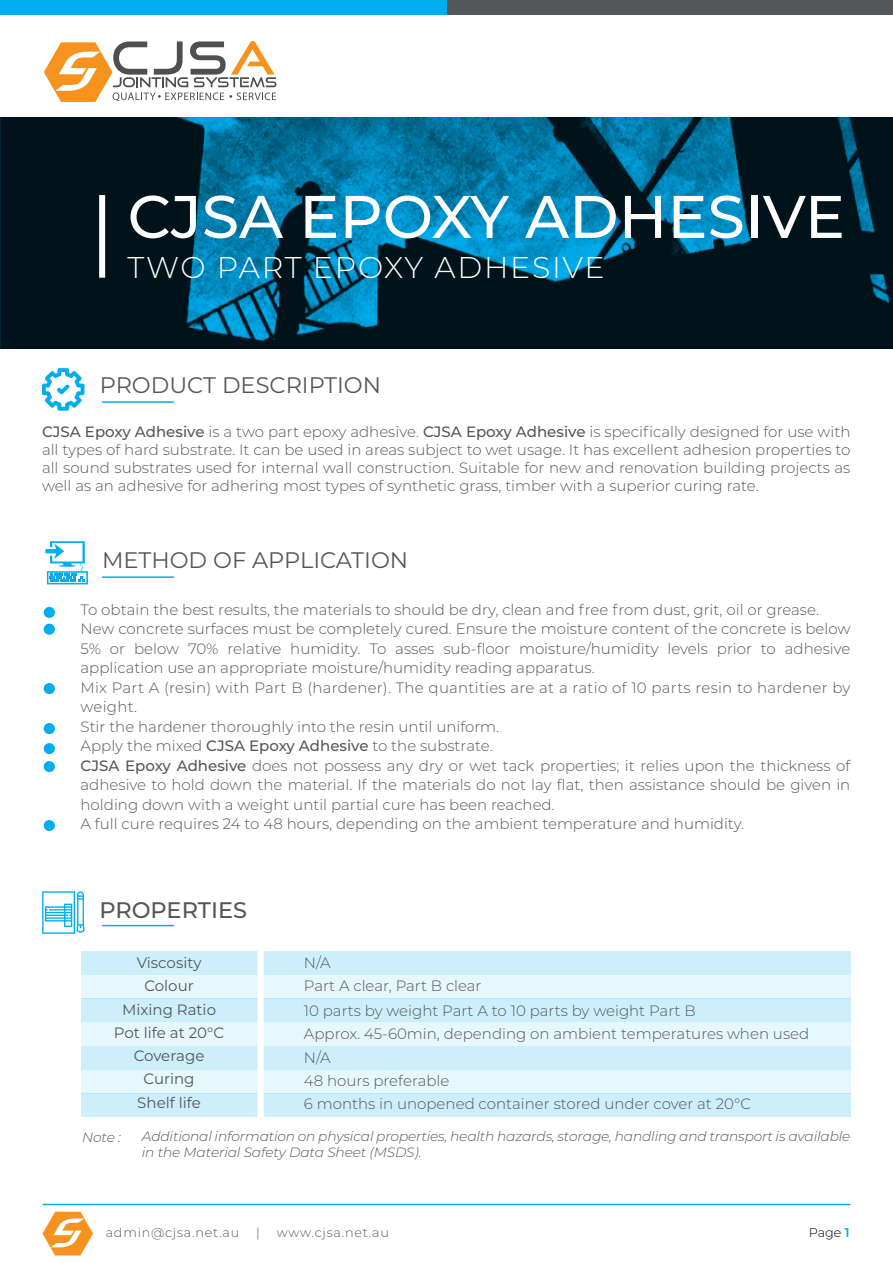
<style>
.page{position:relative;width:893px;height:1263px;background:#fff}
.page>*{position:absolute;margin:0;border:0;box-sizing:border-box;transform-origin:0 0}
.t1{font:500 60px "Montserrat";color:#fff}
.t2{font:300 30px "Montserrat";letter-spacing:.06em;color:#fff}
.t3{font:22.5px "Montserrat";color:#54575a}
.t4{font:500 22.5px "Montserrat";color:#54575a}
.t5{font:300 15px/19.5px "Montserrat";color:#54575a}
.t6{font:15px/23.2px "Montserrat";color:#54575a;text-align:center}
.t7{font:italic 300 13.5px/16.2px "Montserrat";letter-spacing:-.015em;color:#54575a}
.t8{font:300 12.75px "Montserrat";letter-spacing:.06em;color:#54575a}
.t9{font:300 12.75px "Montserrat";color:#000}
.s1{font-weight:500}
.s2{font-weight:600;color:#00aeef}
</style>
<div class="page">
<hr style="left:43px;top:1204px;width:807px;height:1px;background:#00aeef">
<svg style="left:0;top:117px;width:893px;height:231px;background:#003d54"></svg>
<div style="left:99px;top:195px;width:6px;height:83px;background:#fff"></div>
<div style="left:0;top:0;width:893px;height:14px;background:#54575a"></div>
<div style="left:0;top:0;width:446px;height:14px;background:#00aeef"></div>
<svg style="left:42px;top:368px;width:42px;height:43px"></svg>
<hr style="left:102px;top:401px;width:72px;height:2px;background:#00aeef">
<div style="left:81px;top:951px;width:769px;height:24px;background:#cdeffb"></div>
<div style="left:81px;top:975px;width:769px;height:23px;background:#e6f7fd"></div>
<div style="left:81px;top:998px;width:769px;height:24px;background:#cdeffb"></div>
<div style="left:81px;top:1022px;width:769px;height:24px;background:#e6f7fd"></div>
<div style="left:81px;top:1046px;width:769px;height:24px;background:#cdeffb"></div>
<div style="left:81px;top:1070px;width:769px;height:23px;background:#e6f7fd"></div>
<div style="left:81px;top:1093px;width:769px;height:24px;background:#cdeffb"></div>
<div style="left:258px;top:951px;width:6px;height:166px;background:#fff"></div>
<svg style="left:42px;top:891px;width:43px;height:43px"></svg>
<hr style="left:102px;top:925px;width:72px;height:1px;background:#00aeef">
<svg style="left:42px;top:1212px;width:51px;height:43px"></svg>
<hr style="left:102px;top:576px;width:72px;height:2px;background:#00aeef">
<svg style="left:45px;top:541px;width:43px;height:43px"></svg>
<div style="left:44px;top:607px;width:11px;height:11px;background:#00aeef;border-radius:50%"></div>
<div style="left:44px;top:624px;width:11px;height:11px;background:#00aeef;border-radius:50%"></div>
<div style="left:44px;top:683px;width:11px;height:11px;background:#00aeef;border-radius:50%"></div>
<div style="left:44px;top:723px;width:11px;height:11px;background:#00aeef;border-radius:50%"></div>
<div style="left:44px;top:761px;width:11px;height:11px;background:#00aeef;border-radius:50%"></div>
<div style="left:44px;top:743px;width:11px;height:11px;background:#00aeef;border-radius:50%"></div>
<div style="left:44px;top:820px;width:11px;height:11px;background:#00aeef;border-radius:50%"></div>
<svg style="left:44px;top:41px;width:232px;height:61px"></svg>
<h1 class="t1" style="left:128px;top:175px;width:719px">CJSA EPOXY ADHESIVE</h1>
<h2 class="t2" style="left:128px;top:247px;width:478px">TWO PART EPOXY ADHESIVE</h2>
<h3 class="t3" style="left:100px;top:369px;width:283px">PRODUCT DESCRIPTION</h3>
<p class="t5" style="left:42px;top:422px;width:810px;line-height:18px;text-align:justify"><span class="s1">CJSA Epoxy Adhesive</span> is a two part epoxy adhesive. <span class="s1">CJSA Epoxy Adhesive</span> is specifically designed for use with all types of hard substrate. It can be used in areas subject to wet usage. It has excellent adhesion properties to all sound substrates used for internal wall construction. Suitable for new and renovation building projects as well as an adhesive for adhering most types of synthetic grass, timber with a superior curing rate.</p>
<h3 class="t3" style="left:102px;top:545px;width:308px">METHOD OF APPLICATION</h3>
<p class="t5" style="left:81px;top:599px;width:771px">To obtain the best results, the materials to should be dry, clean and free from dust, grit, oil or grease.<br>New concrete surfaces must be completely cured. Ensure the moisture content of the concrete is below 5% or below 70% relative humidity. To asses sub-floor moisture/humidity levels prior to adhesive application use an appropriate moisture/humidity reading apparatus.<br>Mix Part A (resin) with Part B (hardener). The quantities are at a ratio of 10 parts resin to hardener by weight.<br>Stir the hardener thoroughly into the resin until uniform.<br>Apply the mixed <span class="s1">CJSA Epoxy Adhesive</span> to the substrate.<br><span class="s1">CJSA Epoxy Adhesive</span> does not possess any dry or wet tack properties; it relies upon the thickness of adhesive to hold down the material. If the materials do not lay flat, then assistance should be given in holding down with a weight until partial cure has been reached.<br>A full cure requires 24 to 48 hours, depending on the ambient temperature and humidity.</p>
<h3 class="t4" style="left:99px;top:894px;width:149px">PROPERTIES</h3>
<p class="t6" style="left:114px;top:951px;width:112px">Viscosity<br>Colour<br>Mixing Ratio<br>Pot life at 20°C<br>Coverage<br>Curing<br>Shelf life</p>
<p class="t5" style="left:304px;top:951px;width:179px;line-height:23.2px">N/A<br>Part A clear, Part B clear</p>
<p class="t5" style="left:304px;top:998px;width:507px;line-height:23.2px">10 parts by weight Part A to 10 parts by weight Part B<br>Approx. 45-60min, depending on ambient temperatures when used N/A<br>48 hours preferable<br>6 months in unopened container stored under cover at 20°C</p>
<p class="t7" style="left:82px;top:1128px;width:40px">Note :</p>
<p class="t7" style="left:142px;top:1128px;width:710px">Additional information on physical properties, health hazards, storage, handling and transport is available in the Material Safety Data Sheet (MSDS).</p>
<p class="t8" style="left:106px;top:1223px;width:135px">admin@cjsa.net.au</p>
<p class="t8" style="left:256px;top:1223px;width:5px">|</p>
<p class="t8" style="left:277px;top:1223px;width:114px">www.cjsa.net.au</p>
<p class="t9" style="left:809px;top:1223px;width:42px">Page <span class="s2">1</span></p>
</div>
